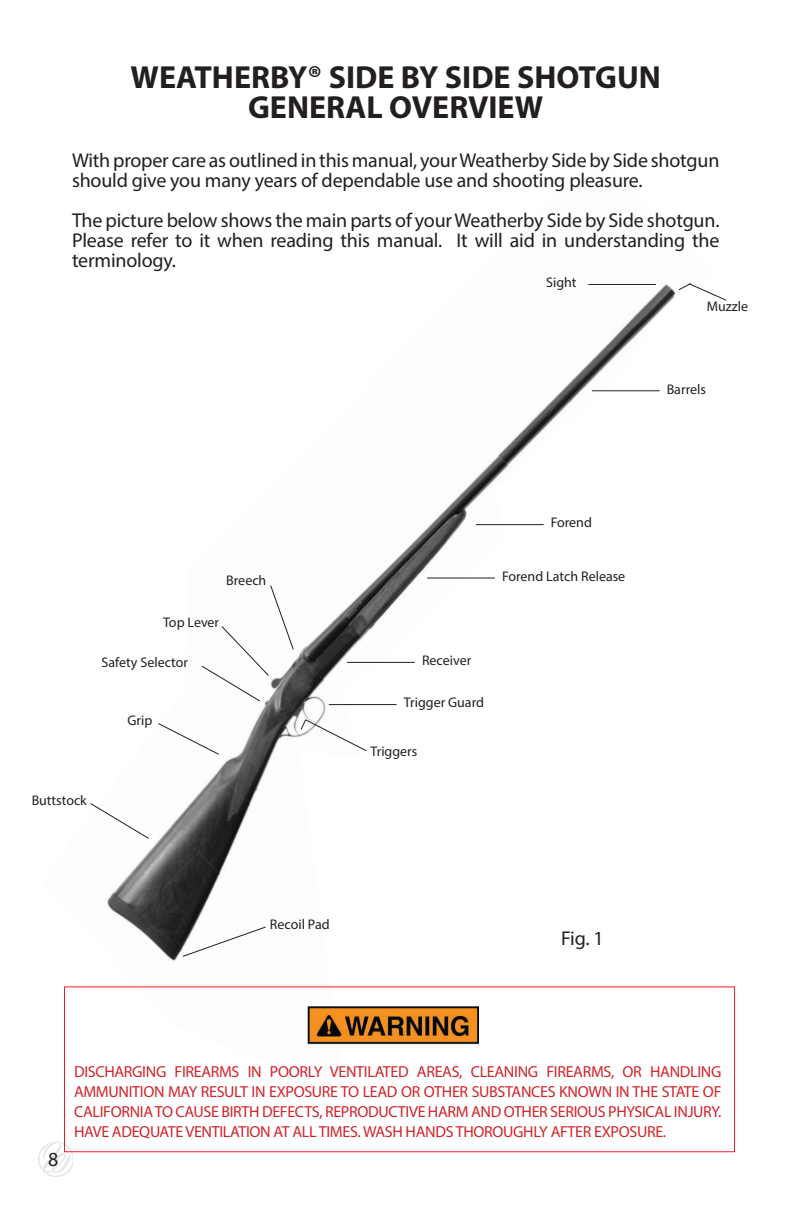
<style>
.page{position:relative;width:792px;height:1224px;background:#fff}
.page>*{position:absolute;margin:0;border:0;box-sizing:border-box;transform-origin:0 0}
.t1{font:700 32px/30px "Myriad Pro";color:#231f20;text-align:center}
.t2{font:20px/20px "Myriad Pro";letter-spacing:-.01em;color:#231f20}
.t3{font:16px/20px "Myriad Pro";letter-spacing:-.02em;color:#d1232a;text-align:justify}
.t4{font:14px "Myriad Pro";color:#231f20}
</style>
<div class="page">
<img style="left:38px;top:1142px;width:35px;height:35px">
<img style="left:149px;top:793px;width:82px;height:59px">
<img style="left:199px;top:658px;width:162px;height:192px">
<img style="left:297px;top:460px;width:218px;height:236px">
<img style="left:494px;top:284px;width:182px;height:187px">
<img style="left:107px;top:852px;width:123px;height:109px">
<svg style="left:493px;top:537px;width:13px;height:12px"></svg>
<img style="left:296px;top:835px;width:19px;height:15px">
<hr style="left:588px;top:284px;width:68px;height:1px;background:#231f20">
<svg style="left:90px;top:802px;width:60px;height:38px"></svg>
<svg style="left:200px;top:585px;width:95px;height:117px"></svg>
<hr style="left:592px;top:390px;width:68px;height:1px;background:#231f20">
<hr style="left:476px;top:524px;width:68px;height:1px;background:#231f20">
<hr style="left:427px;top:578px;width:68px;height:1px;background:#231f20">
<hr style="left:347px;top:662px;width:68px;height:1px;background:#231f20">
<hr style="left:329px;top:704px;width:68px;height:1px;background:#231f20">
<svg style="left:182px;top:926px;width:84px;height:32px"></svg>
<svg style="left:158px;top:722px;width:62px;height:34px"></svg>
<svg style="left:678px;top:283px;width:49px;height:18px"></svg>
<svg style="left:300px;top:718px;width:67px;height:34px"></svg>
<div style="left:64px;top:986px;width:671px;height:166px;border:1px solid #eb1c2c"></div>
<img style="left:307px;top:1006px;width:171px;height:39px">
<h1 class="t1" style="left:131px;top:62px;width:532px">WEATHERBY® SIDE BY SIDE SHOTGUN<br>GENERAL OVERVIEW</h1>
<p class="t2" style="left:72px;top:150px;width:649px">With proper care as outlined in this manual, your Weatherby Side by Side shotgun should give you many years of dependable use and shooting pleasure.</p>
<p class="t2" style="left:72px;top:210px;width:649px;text-align:justify">The picture below shows the main parts of your Weatherby Side by Side shotgun.<br>Please refer to it when reading this manual. It will aid in understanding the terminology.</p>
<p class="t4" style="left:546px;top:274px;width:32px">Sight</p>
<p class="t4" style="left:707px;top:298px;width:43px">Muzzle</p>
<p class="t4" style="left:667px;top:380px;width:41px">Barrels</p>
<p class="t4" style="left:226px;top:572px;width:42px">Breech</p>
<p class="t4" style="left:163px;top:613px;width:58px">Top Lever</p>
<p class="t4" style="left:102px;top:654px;width:88px">Safety Selector</p>
<p class="t4" style="left:128px;top:712px;width:26px">Grip</p>
<p class="t4" style="left:32px;top:791px;width:57px">Buttstock</p>
<p class="t4" style="left:551px;top:514px;width:43px">Forend</p>
<p class="t4" style="left:502px;top:567px;width:125px">Forend Latch Release</p>
<p class="t4" style="left:422px;top:652px;width:51px">Receiver</p>
<p class="t4" style="left:404px;top:694px;width:82px">Trigger Guard</p>
<p class="t4" style="left:370px;top:743px;width:49px">Triggers</p>
<p class="t4" style="left:270px;top:916px;width:61px">Recoil Pad</p>
<p class="t2" style="left:561px;top:928px;width:44px">Fig. 1</p>
<p class="t2" style="left:48px;top:1149px;width:12px">8</p>
<p class="t3" style="left:74px;top:1061px;width:649px">DISCHARGING FIREARMS IN POORLY VENTILATED AREAS, CLEANING FIREARMS, OR HANDLING AMMUNITION MAY RESULT IN EXPOSURE TO LEAD OR OTHER SUBSTANCES KNOWN IN THE STATE OF CALIFORNIA TO CAUSE BIRTH DEFECTS, REPRODUCTIVE HARM AND OTHER SERIOUS PHYSICAL INJURY.<br>HAVE ADEQUATE VENTILATION AT ALL TIMES. WASH HANDS THOROUGHLY AFTER EXPOSURE.</p>
</div>
